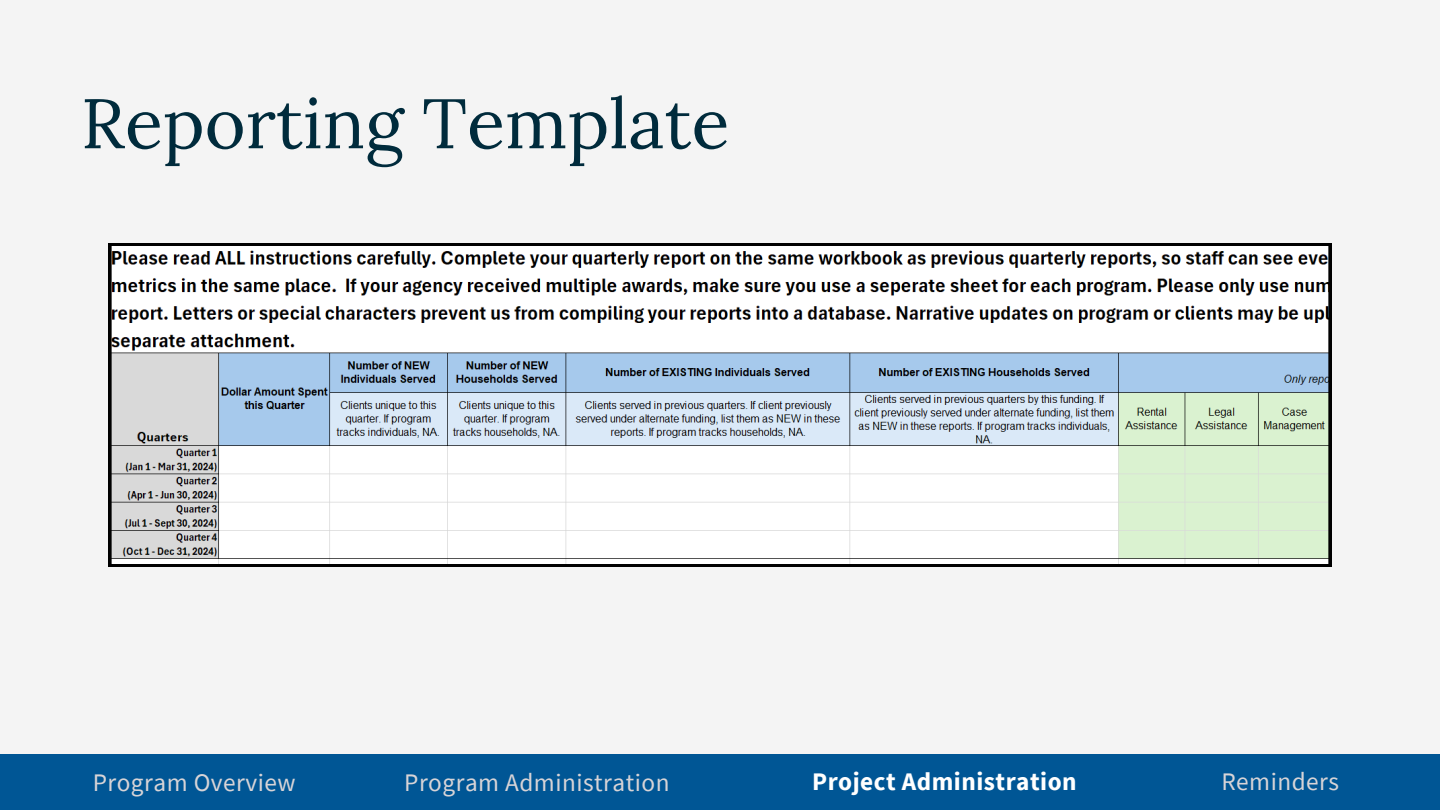
<style>
.page{position:relative;width:1440px;height:810px;background:#f4f4f4}
.page>*{position:absolute;margin:0;border:0;box-sizing:border-box;transform-origin:0 0}
.t1{font:70px "Lora";color:#002b3c}
.t2{font:25.3px "Source Sans Pro";letter-spacing:.02em;color:#d8d4d7}
.t3{font:700 25.3px "Source Sans Pro";letter-spacing:.02em;color:#fff}
</style>
<div class="page">
<div style="left:0;top:755px;width:1440px;height:55px;background:#005695"></div>
<svg style="left:109px;top:243px;width:1222px;height:324px"></svg>
<h1 class="t1" style="left:81px;top:78px;width:650px">Reporting Template</h1>
<p class="t2" style="left:93px;top:766px;width:205px">Program Overview</p>
<p class="t2" style="left:404px;top:766px;width:267px">Program Administration</p>
<p class="t3" style="left:812px;top:765px;width:266px">Project Administration</p>
<p class="t2" style="left:1221px;top:765px;width:119px">Reminders</p>
</div>
